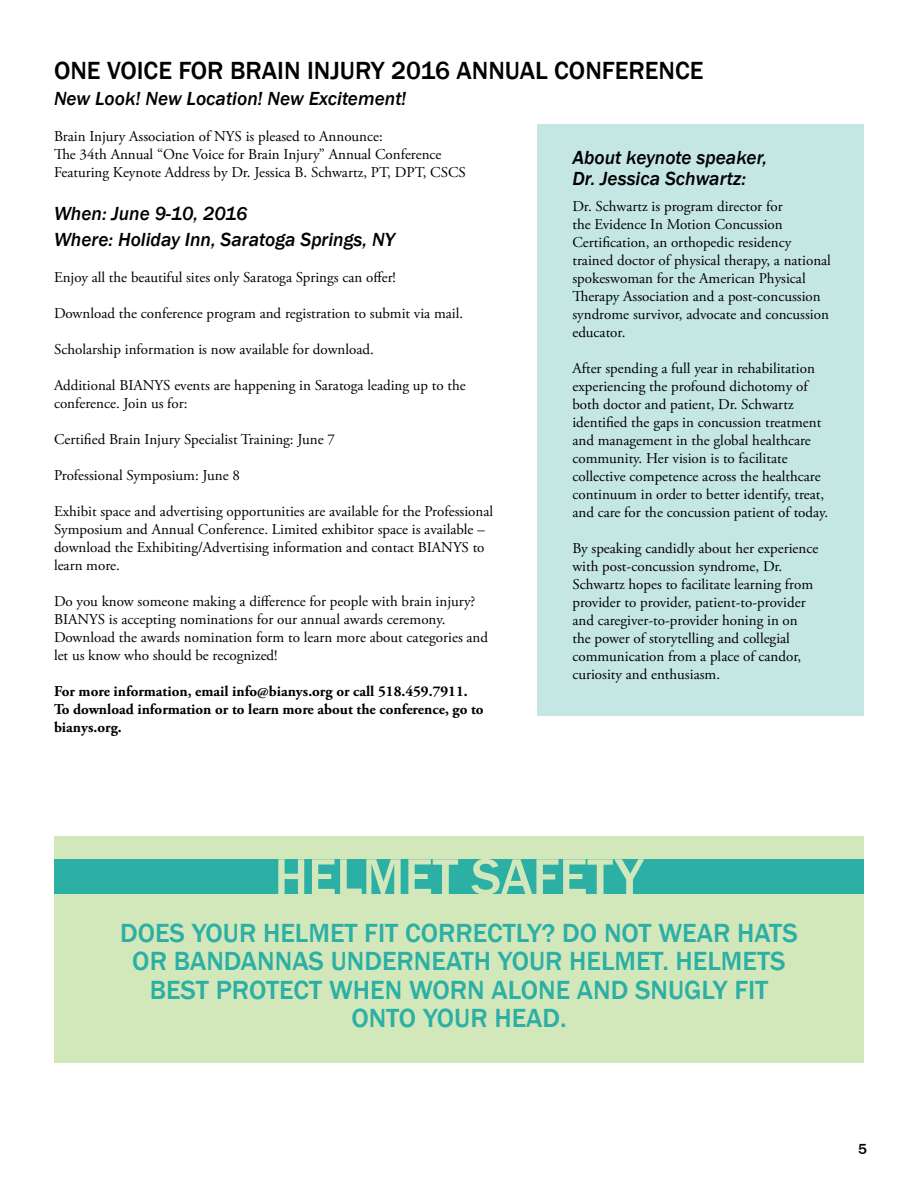
<style>
.page{position:relative;width:918px;height:1188px;background:#fff}
.page>*{position:absolute;margin:0;border:0;box-sizing:border-box;transform-origin:0 0}
.t1{font:500 52.5px "Franklin Gothic";color:#d2e7ba}
.t2{font:500 27px/28.5px "Franklin Gothic";color:#2cafa4;text-align:center}
.t3{font:500 25.5px "Franklin Gothic";color:#000}
.t4{font:italic 500 19.5px/25.5px "Franklin Gothic";color:#000}
.t5{font:15px/18px "Adobe Garamond Pro";color:#000}
.t6{font:700 15px/18px "Adobe Garamond Pro";color:#000}
.t7{font:500 15px "Franklin Gothic";color:#000}
</style>
<div class="page">
<div style="left:538px;top:124px;width:326px;height:592px;background:#c5e7e4"></div>
<div style="left:54px;top:836px;width:810px;height:227px;background:#d2e7ba"></div>
<div style="left:54px;top:859px;width:810px;height:35px;background:#2cafa4"></div>
<h3 class="t3" style="left:54px;top:55px;width:651px">ONE VOICE FOR BRAIN INJURY 2016 ANNUAL CONFERENCE</h3>
<h3 class="t4" style="left:54px;top:86px;width:354px">New Look! New Location! New Excitement!</h3>
<p class="t5" style="left:54px;top:128px;width:413px">Brain Injury Association of NYS is pleased to Announce:<br>The 34th Annual “One Voice for Brain Injury” Annual Conference<br>Featuring Keynote Address by Dr. Jessica B. Schwartz, PT, DPT, CSCS</p>
<h3 class="t4" style="left:54px;top:201px;width:342px">When: June 9-10, 2016<br>Where: Holiday Inn, Saratoga Springs, NY</h3>
<p class="t5" style="left:54px;top:269px;width:343px">Enjoy all the beautiful sites only Saratoga Springs can offer!</p>
<p class="t5" style="left:54px;top:305px;width:411px">Download the conference program and registration to submit via mail.</p>
<p class="t5" style="left:54px;top:341px;width:321px">Scholarship information is now available for download.</p>
<p class="t5" style="left:54px;top:377px;width:413px">Additional BIANYS events are happening in Saratoga leading up to the conference. Join us for:</p>
<p class="t5" style="left:54px;top:431px;width:282px">Certified Brain Injury Specialist Training: June 7</p>
<p class="t5" style="left:54px;top:467px;width:187px">Professional Symposium: June 8</p>
<p class="t5" style="left:54px;top:503px;width:441px">Exhibit space and advertising opportunities are available for the Professional Symposium and Annual Conference. Limited exhibitor space is available – download the Exhibiting/Advertising information and contact BIANYS to learn more.</p>
<p class="t5" style="left:54px;top:593px;width:436px">Do you know someone making a difference for people with brain injury?<br>BIANYS is accepting nominations for our annual awards ceremony.<br>Download the awards nomination form to learn more about categories and let us know who should be recognized!</p>
<p class="t6" style="left:54px;top:682px;width:431px">For more information, email info@bianys.org or call 518.459.7911.<br>To download information or to learn more about the conference, go to bianys.org.</p>
<h3 class="t4" style="left:572px;top:147px;width:196px;line-height:21.6px">About keynote speaker,<br>Dr. Jessica Schwartz:</h3>
<p class="t5" style="left:572px;top:198px;width:260px">Dr. Schwartz is program director for<br>the Evidence In Motion Concussion Certification, an orthopedic residency trained doctor of physical therapy, a national spokeswoman for the American Physical Therapy Association and a post-concussion syndrome survivor, advocate and concussion educator.</p>
<p class="t5" style="left:572px;top:360px;width:257px">After spending a full year in rehabilitation experiencing the profound dichotomy of both doctor and patient, Dr. Schwartz identified the gaps in concussion treatment and management in the global healthcare community. Her vision is to facilitate collective competence across the healthcare continuum in order to better identify, treat, and care for the concussion patient of today.</p>
<p class="t5" style="left:572px;top:540px;width:247px">By speaking candidly about her experience with post-concussion syndrome, Dr.<br>Schwartz hopes to facilitate learning from provider to provider, patient-to-provider and caregiver-to-provider honing in on the power of storytelling and collegial communication from a place of candor, curiosity and enthusiasm.</p>
<h1 class="t1" style="left:274px;top:844px;width:371px">HELMET SAFETY</h1>
<h2 class="t2" style="left:120px;top:919px;width:679px">DOES YOUR HELMET FIT CORRECTLY? DO NOT WEAR HATS OR BANDANNAS UNDERNEATH YOUR HELMET. HELMETS BEST PROTECT WHEN WORN ALONE AND SNUGLY FIT ONTO YOUR HEAD.</h2>
<p class="t7" style="left:858px;top:1139px;width:10px">5</p>
</div>
